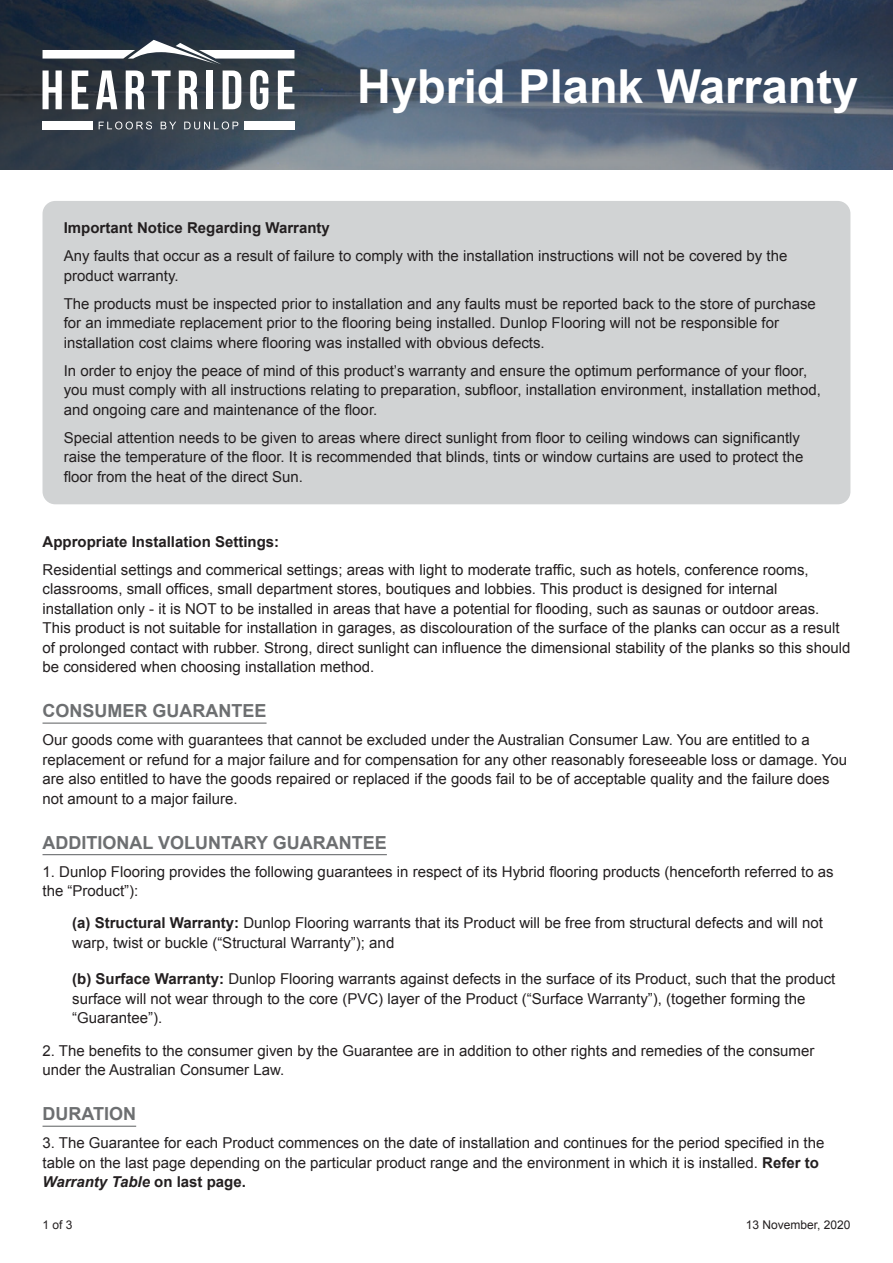
<style>
.page{position:relative;width:893px;height:1263px;background:#fff}
.page>*{position:absolute;margin:0;border:0;box-sizing:border-box;transform-origin:0 0}
.t1{font:700 46.8px "Arial";color:#fff}
.Header_2{font:700 18px "Arial";color:#6d6f71}
.Body{font:15px/19.5px "Arial";color:#231f20}
.List{font:15px/19.5px "Arial";color:#231f20}
.Body-2{font:700 15px "Arial";color:#231f20}
.Bold_Header{font:700 15px "Arial";color:#231f20}
.t2{font:12px "Arial";color:#231f20}
.s1{font-weight:700}
.s2{font-weight:700;font-style:italic}
</style>
<div class="page">
<img style="left:0;top:0;width:893px;height:170px">
<svg style="left:99px;top:121px;width:53px;height:8px"></svg>
<svg style="left:161px;top:122px;width:15px;height:7px"></svg>
<svg style="left:184px;top:121px;width:54px;height:8px"></svg>
<div style="left:43px;top:121px;width:50px;height:9px;background:#fff"></div>
<div style="left:244px;top:121px;width:50px;height:9px;background:#fff"></div>
<svg style="left:43px;top:40px;width:251px;height:70px"></svg>
<hr style="left:43px;top:722px;width:224px;height:2px;background:#6d6f71">
<hr style="left:43px;top:854px;width:344px;height:1px;background:#6d6f71">
<hr style="left:43px;top:1126px;width:93px;height:1px;background:#6d6f71">
<div style="left:43px;top:201px;width:807px;height:303px;background:#d1d3d4;border-radius:13px"></div>
<p class="t1" style="left:357px;top:56px;width:502px">Hybrid Plank Warranty</p>
<p class="Bold_Header" style="left:64px;top:218px;width:268px">Important Notice Regarding Warranty</p>
<p class="Body" style="left:64px;top:246px;width:725px">Any faults that occur as a result of failure to comply with the installation instructions will not be covered by the product warranty.</p>
<p class="Body" style="left:64px;top:294px;width:754px">The products must be inspected prior to installation and any faults must be reported back to the store of purchase for an immediate replacement prior to the flooring being installed. Dunlop Flooring will not be responsible for installation cost claims where flooring was installed with obvious defects.</p>
<p class="Body" style="left:64px;top:361px;width:759px">In order to enjoy the peace of mind of this product’s warranty and ensure the optimum performance of your floor, you must comply with all instructions relating to preparation, subfloor, installation environment, installation method, and ongoing care and maintenance of the floor.</p>
<p class="Body" style="left:64px;top:428px;width:741px">Special attention needs to be given to areas where direct sunlight from floor to ceiling windows can significantly raise the temperature of the floor. It is recommended that blinds, tints or window curtains are used to protect the floor from the heat of the direct Sun.</p>
<p class="Body-2" style="left:43px;top:531px;width:238px">Appropriate Installation Settings:</p>
<p class="Body" style="left:43px;top:560px;width:809px">Residential settings and commerical settings; areas with light to moderate traffic, such as hotels, conference rooms, classrooms, small offices, small department stores, boutiques and lobbies. This product is designed for internal installation only - it is NOT to be installed in areas that have a potential for flooding, such as saunas or outdoor areas.<br>This product is not suitable for installation in garages, as discolouration of the surface of the planks can occur as a result of prolonged contact with rubber. Strong, direct sunlight can influence the dimensional stability of the planks so this should be considered when choosing installation method.</p>
<p class="Header_2" style="left:43px;top:699px;width:225px">CONSUMER GUARANTEE</p>
<p class="Body" style="left:43px;top:730px;width:806px">Our goods come with guarantees that cannot be excluded under the Australian Consumer Law. You are entitled to a replacement or refund for a major failure and for compensation for any other reasonably foreseeable loss or damage. You are also entitled to have the goods repaired or replaced if the goods fail to be of acceptable quality and the failure does not amount to a major failure.</p>
<p class="Header_2" style="left:43px;top:830px;width:346px">ADDITIONAL VOLUNTARY GUARANTEE</p>
<p class="Body" style="left:43px;top:862px;width:793px">1. Dunlop Flooring provides the following guarantees in respect of its Hybrid flooring products (henceforth referred to as the “Product”):</p>
<p class="List" style="left:72px;top:913px;width:752px"><span class="s1">(a) Structural Warranty:</span> Dunlop Flooring warrants that its Product will be free from structural defects and will not warp, twist or buckle (“Structural Warranty”); and</p>
<p class="List" style="left:72px;top:969px;width:765px"><span class="s1">(b) Surface Warranty:</span> Dunlop Flooring warrants against defects in the surface of its Product, such that the product surface will not wear through to the core (PVC) layer of the Product (“Surface Warranty”), (together forming the “Guarantee”).</p>
<p class="Body" style="left:43px;top:1041px;width:773px">2. The benefits to the consumer given by the Guarantee are in addition to other rights and remedies of the consumer under the Australian Consumer Law.</p>
<p class="Header_2" style="left:43px;top:1102px;width:95px">DURATION</p>
<p class="Body" style="left:43px;top:1133px;width:783px">3. The Guarantee for each Product commences on the date of installation and continues for the period specified in the table on the last page depending on the particular product range and the environment in which it is installed. <span class="s1">Refer to<br></span><span class="s2">Warranty Table</span> <span class="s1">on last page.</span></p>
<p class="t2" style="left:43px;top:1217px;width:32px">1 of 3</p>
<p class="t2" style="left:746px;top:1217px;width:106px">13 November, 2020</p>
</div>
